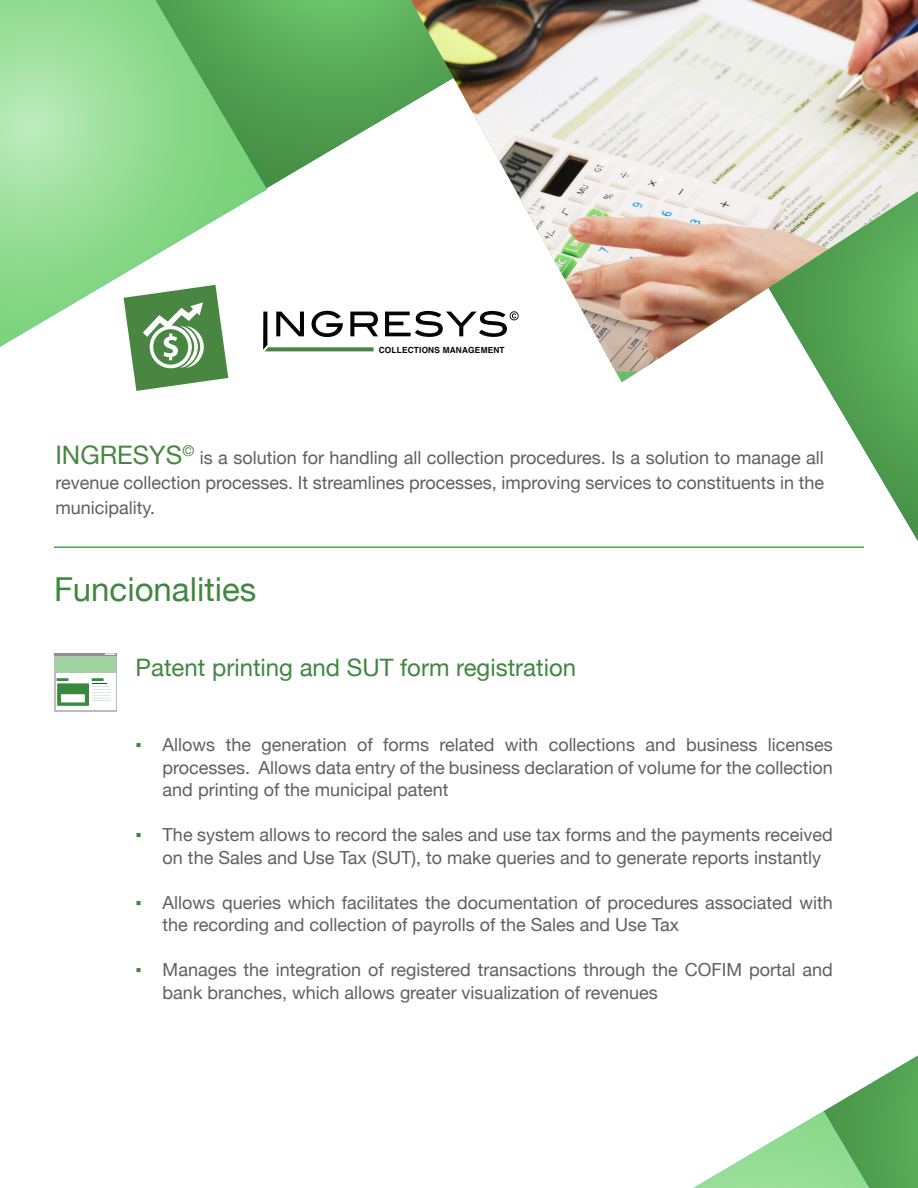
<style>
.page{position:relative;width:918px;height:1188px;background:#fff}
.page>*{position:absolute;margin:0;border:0;box-sizing:border-box;transform-origin:0 0}
.t1{font:33px "Helvetica Neue";color:#408740}
.t2{font:25.5px "Helvetica Neue";color:#488641}
.t3{font:24px "Helvetica Neue";color:#408740}
.t4{font:18px/22.5px "Helvetica Neue";color:#5f6061}
.t5{font:18px/25.2px "Helvetica Neue";color:#5f5f61;text-align:justify}
.t6{font:700 8.4px "Helvetica";letter-spacing:.02em;color:#040503}
.s1{font-family:"Arial";color:#408740}
</style>
<div class="page">
<img style="left:267px;top:0;width:144px;height:188px">
<img style="left:824px;top:382px;width:94px;height:159px">
<img style="left:0;top:0;width:267px;height:347px">
<svg style="left:694px;top:1111px;width:130px;height:77px"></svg>
<img style="left:824px;top:1056px;width:94px;height:132px">
<svg style="left:616px;top:372px;width:302px;height:10px"></svg>
<img style="left:411px;top:0;width:507px;height:372px">
<svg style="left:263px;top:311px;width:115px;height:40px"></svg>
<svg style="left:385px;top:311px;width:134px;height:26px"></svg>
<svg style="left:124px;top:285px;width:104px;height:106px"></svg>
<svg style="left:54px;top:655px;width:63px;height:57px"></svg>
<div style="left:56px;top:674px;width:59px;height:36px;background:#fff"></div>
<hr style="left:54px;top:653px;width:63px;height:2px;background:#8e8f8f">
<svg style="left:105px;top:653px;width:10px;height:2px"></svg>
<svg style="left:57px;top:678px;width:12px;height:3px"></svg>
<div style="left:57px;top:683px;width:32px;height:23px;background:#3b8840"></div>
<svg style="left:92px;top:678px;width:19px;height:23px"></svg>
<div style="left:56px;top:657px;width:59px;height:16px;background:#a1d3a0"></div>
<div style="left:60px;top:693px;width:26px;height:10px;background:#fff"></div>
<div style="left:59px;top:693px;width:27px;height:11px;border:2px solid #3b8840"></div>
<hr style="left:54px;top:546px;width:810px;height:2px;background:#40ae49">
<p class="t6" style="left:379px;top:345px;width:127px">COLLECTIONS MANAGEMENT</p>
<p class="t2" style="left:55px;top:440px;width:140px">INGRESYS<sup>©</sup></p>
<p class="t5" style="left:55px;top:445px;width:770px;text-indent:144px">is a solution for handling all collection procedures. Is a solution to manage all revenue collection processes. It streamlines processes, improving services to constituents in the municipality.</p>
<p class="t1" style="left:54px;top:570px;width:204px">Funcionalities</p>
<p class="t3" style="left:136px;top:653px;width:442px">Patent printing and SUT form registration</p>
<p class="t4" style="left:163px;top:733px;width:672px;text-align:justify;text-indent:-27px"><span class="s1">▪</span> Allows the generation of forms related with collections and business licenses processes. Allows data entry of the business declaration of volume for the collection and printing of the municipal patent</p>
<p class="t4" style="left:163px;top:823px;width:672px;text-indent:-27px"><span class="s1">▪</span> The system allows to record the sales and use tax forms and the payments received on the Sales and Use Tax (SUT), to make queries and to generate reports instantly</p>
<p class="t4" style="left:163px;top:891px;width:672px;text-indent:-27px"><span class="s1">▪</span> Allows queries which facilitates the documentation of procedures associated with the recording and collection of payrolls of the Sales and Use Tax</p>
<p class="t4" style="left:163px;top:958px;width:672px;text-indent:-27px"><span class="s1">▪</span> Manages the integration of registered transactions through the COFIM portal and bank branches, which allows greater visualization of revenues</p>
</div>
